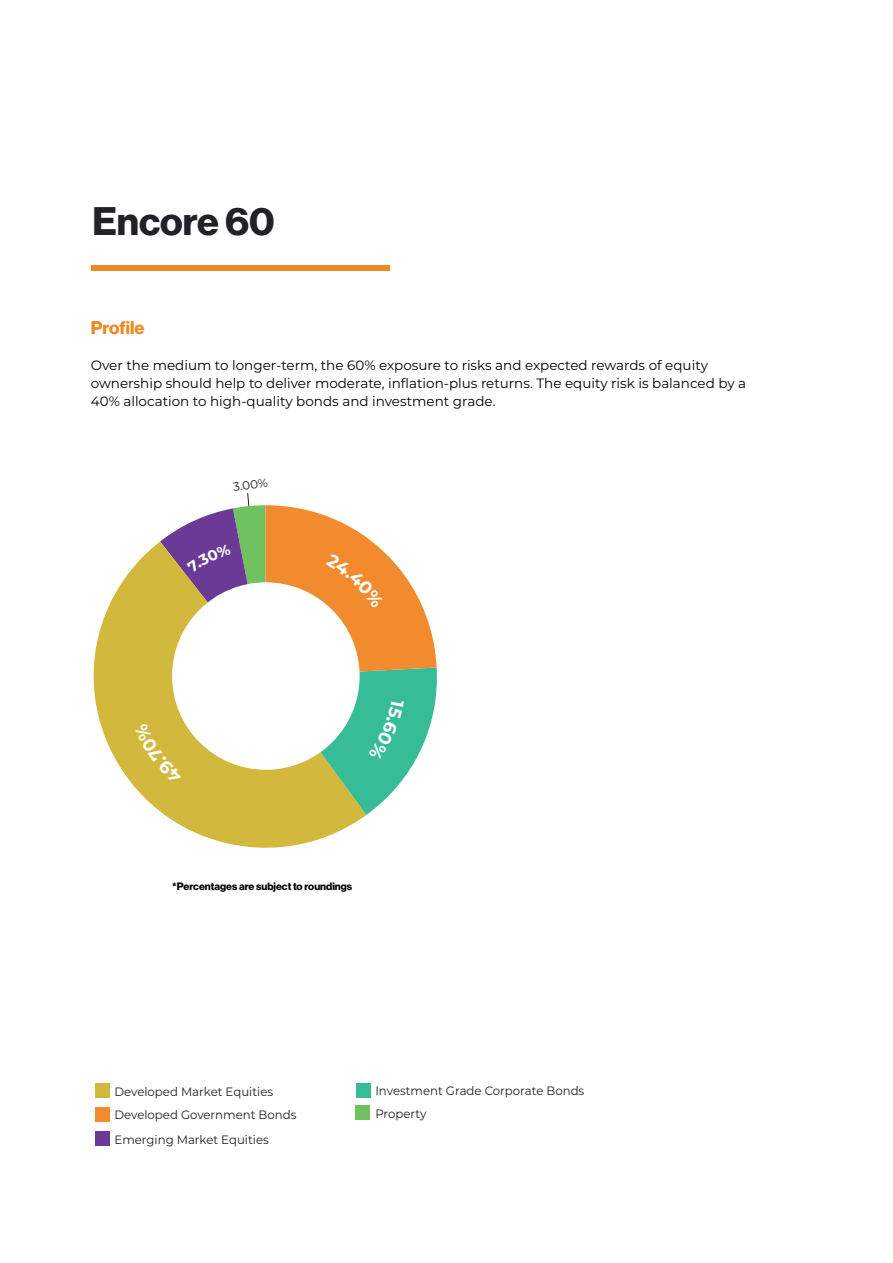
<style>
.page{position:relative;width:893px;height:1263px;background:#fff}
.page>*{position:absolute;margin:0;border:0;box-sizing:border-box;transform-origin:0 0}
.chapter_title{font:39px "N Haas Grotesk DS Pro 75 Bd";color:#1f2327}
.body{font:18px "N Haas Grotesk DS Pro 75 Bd";letter-spacing:-.005em;color:#f08921}
.body-2{font:13.5px/18px "Montserrat";color:#000}
.t1{font:12.15px/24.5px "Montserrat";color:#231f20}
.t2{font:12px "Montserrat";color:#231f20}
.t3{font:10.5px "N Haas Grotesk DS Pro 75 Bd";color:#000}
</style>
<div class="page">
<svg style="left:93px;top:566px;width:273px;height:282px;fill:#d3b83e"></svg>
<div style="left:91px;top:265px;width:299px;height:6px;background:#ee8922"></div>
<div style="left:95px;top:1083px;width:14px;height:15px;background:#d3b83e"></div>
<div style="left:95px;top:1107px;width:14px;height:15px;background:#f18b2e"></div>
<div style="left:95px;top:1131px;width:14px;height:14px;background:#6b3a96"></div>
<div style="left:356px;top:1083px;width:14px;height:15px;background:#36bc96"></div>
<div style="left:356px;top:1106px;width:14px;height:14px;background:#70c15f"></div>
<svg style="left:134px;top:493px;width:303px;height:322px"></svg>
<p class="chapter_title" style="left:92px;top:198px;width:183px">Encore 60</p>
<p class="body" style="left:91px;top:317px;width:55px">Profile</p>
<p class="body-2" style="left:91px;top:355px;width:657px">Over the medium to longer-term, the 60% exposure to risks and expected rewards of equity ownership should help to deliver moderate, inflation-plus returns. The equity risk is balanced by a<br>40% allocation to high-quality bonds and investment grade.</p>
<p class="t2" style="left:232px;top:479px;width:36px;rotate:-8deg">3.00%</p>
<p class="t3" style="left:172px;top:880px;width:181px">*Percentages are subject to roundings</p>
<p class="t1" style="left:114px;top:1079px;width:160px">Developed Market Equities</p>
<p class="t1" style="left:375px;top:1078px;width:210px;line-height:24px">Investment Grade Corporate Bonds<br>Property</p>
<p class="t1" style="left:114px;top:1102px;width:183px">Developed Government Bonds<br>Emerging Market Equities</p>
</div>
